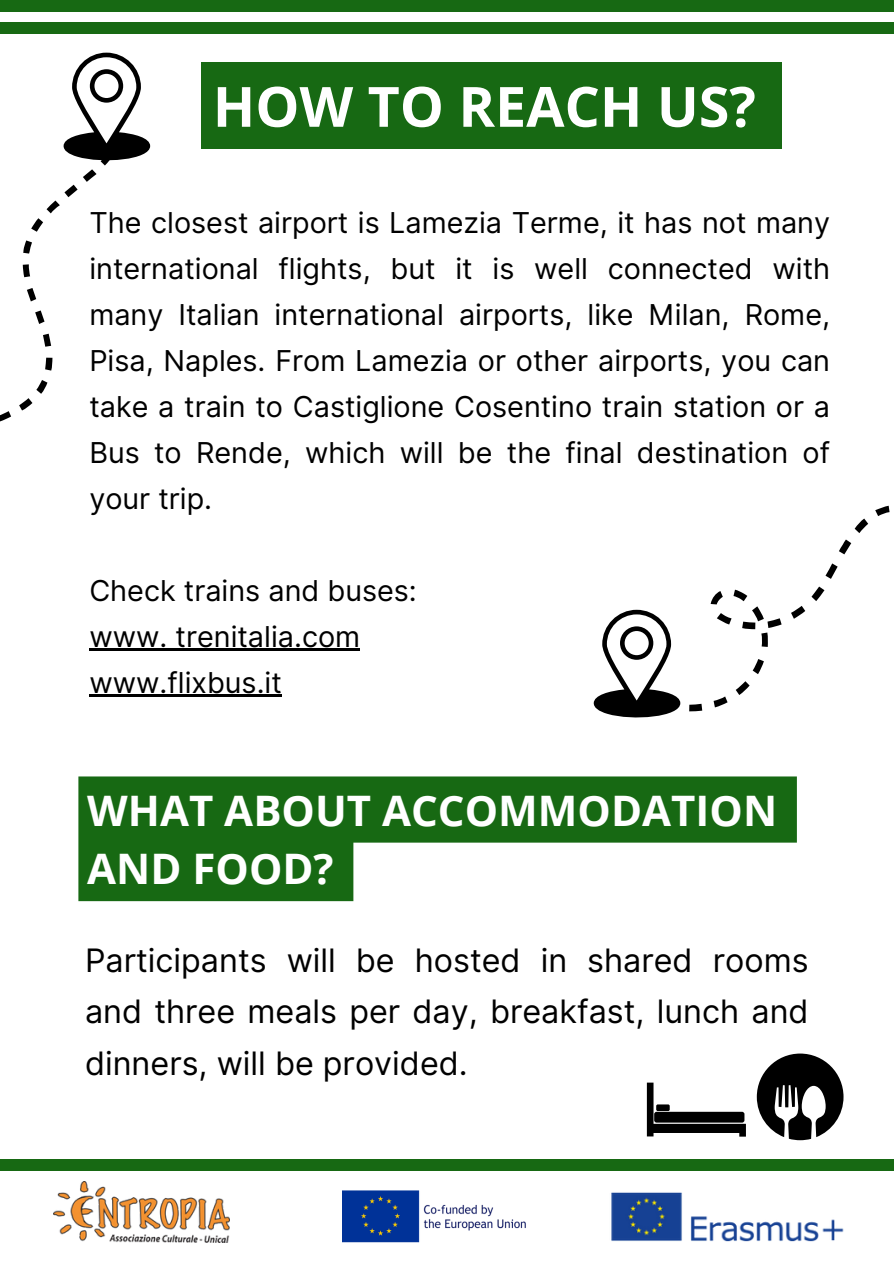
<style>
.page{position:relative;width:894px;height:1264px;background:#fff}
.page>*{position:absolute;margin:0;border:0;box-sizing:border-box;transform-origin:0 0}
.t1{font:700 55.5px "Open Sans";color:#fff}
.t2{font:700 42px/58.5px "Open Sans";color:#fff}
.t3{font:32.25px/51.6px "Inter";color:#000;text-align:justify}
.t4{font:28.8px/46px "Inter";color:#000;text-align:justify}
</style>
<div class="page">
<hr style="left:89px;top:648px;width:271px;height:2px;background:#000">
<hr style="left:89px;top:694px;width:193px;height:2px;background:#000">
<svg style="left:689px;top:505px;width:201px;height:207px"></svg>
<svg style="left:593px;top:610px;width:87px;height:108px"></svg>
<svg style="left:0;top:164px;width:107px;height:258px"></svg>
<svg style="left:64px;top:53px;width:86px;height:111px"></svg>
<div style="left:201px;top:62px;width:580px;height:87px;background:#176913"></div>
<div style="left:0;top:0;width:893px;height:12px;background:#176913"></div>
<div style="left:0;top:22px;width:893px;height:12px;background:#176913"></div>
<img style="left:611px;top:1192px;width:233px;height:49px">
<img style="left:54px;top:1181px;width:175px;height:61px">
<img style="left:342px;top:1190px;width:184px;height:52px">
<div style="left:0;top:1159px;width:893px;height:11px;background:#176913"></div>
<svg style="left:646px;top:1082px;width:99px;height:54px"></svg>
<div style="left:656px;top:1104px;width:13px;height:6px;background:#000;border-radius:2px"></div>
<svg style="left:756px;top:1053px;width:87px;height:87px"></svg>
<svg style="left:78px;top:776px;width:718px;height:125px;fill:#176913"></svg>
<p class="t1" style="left:213px;top:67px;width:544px">HOW TO REACH US?</p>
<p class="t4" style="left:89px;top:199px;width:742px">The closest airport is Lamezia Terme, it has not many international flights, but it is well connected with many Italian international airports, like Milan, Rome, Pisa, Naples. From Lamezia or other airports, you can take a train to Castiglione Cosentino train station or a Bus to Rende, which will be the final destination of your trip.</p>
<h1 class="t4" style="left:89px;top:567px;width:329px">Check trains and buses:</h1>
<p class="t4" style="left:89px;top:613px;width:272px">www. trenitalia.com</p>
<p class="t4" style="left:89px;top:659px;width:194px">www.flixbus.it</p>
<h2 class="t2" style="left:87px;top:780px;width:691px">WHAT ABOUT ACCOMMODATION<br>AND FOOD?</h2>
<p class="t3" style="left:85px;top:934px;width:724px">Participants will be hosted in shared rooms and three meals per day, breakfast, lunch and dinners, will be provided.</p>
</div>
